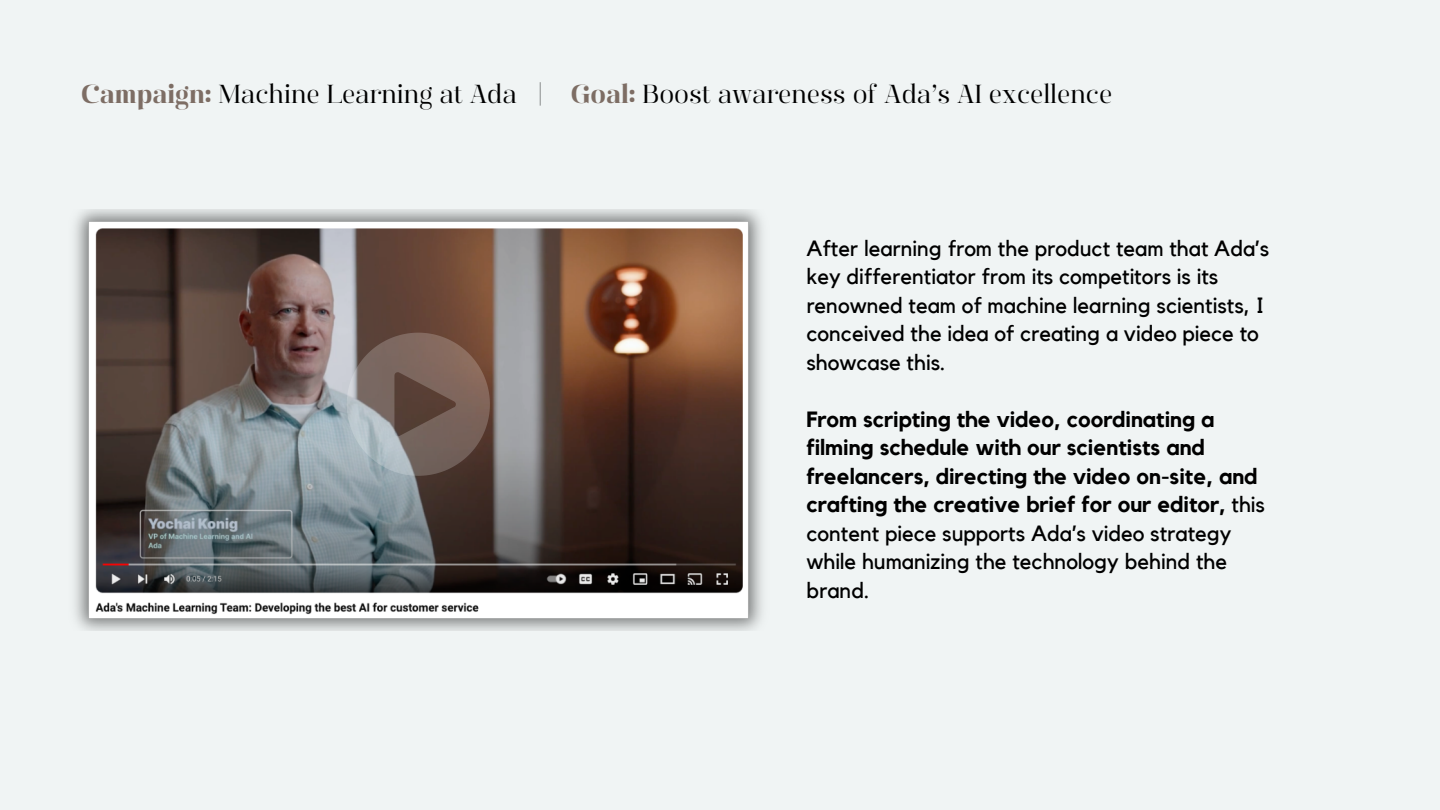
<style>
.page{position:relative;width:1440px;height:810px;background:#f0f4f4}
.page>*{position:absolute;margin:0;border:0;box-sizing:border-box;transform-origin:0 0}
.t1{font:26px "Manison 400";color:#000}
.t2{font:700 22px/28.5px "Kollektif";color:#000}
.t3{font:22px/28.5px "Kollektif";color:#000}
.s1{font-family:"Manison 700";color:#7d6d64}
.s2{font-weight:400}
</style>
<div class="page">
<img style="left:74px;top:210px;width:689px;height:420px">
<svg style="left:347px;top:333px;width:143px;height:143px;background:#7e6e68"></svg>
<p class="t1" style="left:81px;top:79px;width:1033px"><span class="s1">Campaign:</span> Machine Learning at Ada | <span class="s1">Goal:</span> Boost awareness of Ada’s AI excellence</p>
<p class="t3" style="left:806px;top:234px;width:464px">After learning from the product team that Ada’s key differentiator from its competitors is its renowned team of machine learning scientists, I conceived the idea of creating a video piece to showcase this.</p>
<p class="t2" style="left:806px;top:405px;width:460px">From scripting the video, coordinating a filming schedule with our scientists and freelancers, directing the video on-site, and crafting the creative brief for our editor, <span class="s2">this content piece supports Ada’s video strategy while humanizing the technology behind the brand.</span></p>
</div>
